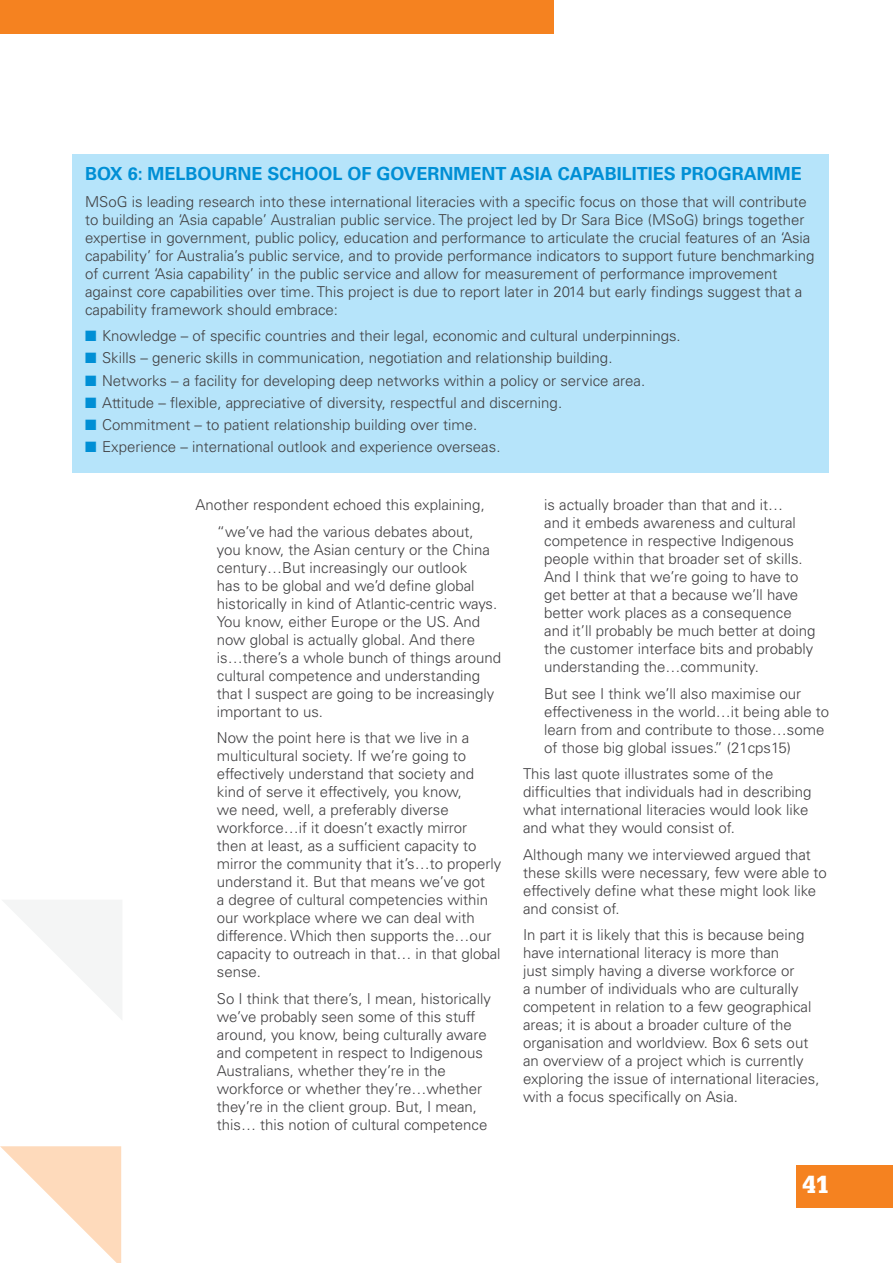
<style>
.page{position:relative;width:893px;height:1263px;background:#fff}
.page>*{position:absolute;margin:0;border:0;box-sizing:border-box;transform-origin:0 0}
.t1{font:900 24px "Glypha LT";color:#fff}
.t2{font:700 18px "Univers LT";color:#008fd5}
.t3{font:300 15px/18px "Univers LT";color:#414042}
.s1{color:#008fd5}
</style>
<div class="page">
<div style="left:0;top:0;width:554px;height:34px;background:#f58220"></div>
<div style="left:796px;top:1165px;width:97px;height:43px;background:#f58220"></div>
<svg style="left:1px;top:900px;width:121px;height:363px"></svg>
<div style="left:72px;top:154px;width:757px;height:319px;background:#b6e4fa"></div>
<p class="t2" style="left:85px;top:163px;width:718px">BOX 6: MELBOURNE SCHOOL OF GOVERNMENT ASIA CAPABILITIES PROGRAMME</p>
<p class="t3" style="left:85px;top:192px;width:731px">MSoG is leading research into these international literacies with a specific focus on those that will contribute to building an ‘Asia capable’ Australian public service. The project led by Dr Sara Bice (MSoG) brings together expertise in government, public policy, education and performance to articulate the crucial features of an ‘Asia capability’ for Australia’s public service, and to provide performance indicators to support future benchmarking of current ‘Asia capability’ in the public service and allow for measurement of performance improvement against core capabilities over time. This project is due to report later in 2014 but early findings suggest that a capability framework should embrace:</p>
<p class="t3" style="left:85px;top:327px;width:597px"><span class="s1">■</span> Knowledge – of specific countries and their legal, economic and cultural underpinnings.</p>
<p class="t3" style="left:85px;top:349px;width:529px"><span class="s1">■</span> Skills – generic skills in communication, negotiation and relationship building.</p>
<p class="t3" style="left:85px;top:371px;width:562px"><span class="s1">■</span> Networks – a facility for developing deep networks within a policy or service area.</p>
<p class="t3" style="left:85px;top:393px;width:479px"><span class="s1">■</span> Attitude – flexible, appreciative of diversity, respectful and discerning.</p>
<p class="t3" style="left:85px;top:416px;width:394px"><span class="s1">■</span> Commitment – to patient relationship building over time.</p>
<p class="t3" style="left:85px;top:438px;width:417px"><span class="s1">■</span> Experience – international outlook and experience overseas.</p>
<p class="t3" style="left:217px;top:491px;width:270px;line-height:26.5px;text-indent:-21px">Another respondent echoed this explaining, “we’ve had the various debates about,</p>
<p class="t3" style="left:217px;top:540px;width:286px">you know, the Asian century or the China century…But increasingly our outlook<br>has to be global and we’d define global historically in kind of Atlantic-centric ways.<br>You know, either Europe or the US. And now global is actually global. And there is…there’s a whole bunch of things around cultural competence and understanding that I suspect are going to be increasingly important to us.</p>
<p class="t3" style="left:217px;top:729px;width:286px">Now the point here is that we live in a multicultural society. If we’re going to effectively understand that society and kind of serve it effectively, you know,<br>we need, well, a preferably diverse workforce…if it doesn’t exactly mirror<br>then at least, as a sufficient capacity to mirror the community that it’s…to properly understand it. But that means we’ve got<br>a degree of cultural competencies within our workplace where we can deal with difference. Which then supports the…our capacity to outreach in that… in that global sense.</p>
<p class="t3" style="left:217px;top:989px;width:276px">So I think that there’s, I mean, historically we’ve probably seen some of this stuff around, you know, being culturally aware and competent in respect to Indigenous Australians, whether they’re in the workforce or whether they’re…whether they’re in the client group. But, I mean, this… this notion of cultural competence</p>
<p class="t3" style="left:544px;top:496px;width:273px">is actually broader than that and it…<br>and it embeds awareness and cultural competence in respective Indigenous people within that broader set of skills.<br>And I think that we’re going to have to get better at that a because we’ll have better work places as a consequence and it’ll probably be much better at doing the customer interface bits and probably understanding the…community.</p>
<p class="t3" style="left:544px;top:684px;width:286px">But see I think we’ll also maximise our effectiveness in the world…it being able to learn from and contribute to those…some of those big global issues.” (21cps15)</p>
<p class="t3" style="left:523px;top:765px;width:290px">This last quote illustrates some of the difficulties that individuals had in describing what international literacies would look like and what they would consist of.</p>
<p class="t3" style="left:523px;top:845px;width:305px">Although many we interviewed argued that these skills were necessary, few were able to effectively define what these might look like and consist of.</p>
<p class="t3" style="left:523px;top:926px;width:298px">In part it is likely that this is because being have international literacy is more than<br>just simply having a diverse workforce or<br>a number of individuals who are culturally competent in relation to a few geographical areas; it is about a broader culture of the organisation and worldview. Box 6 sets out an overview of a project which is currently exploring the issue of international literacies, with a focus specifically on Asia.</p>
<h1 class="t1" style="left:802px;top:1170px;width:28px">41</h1>
</div>
